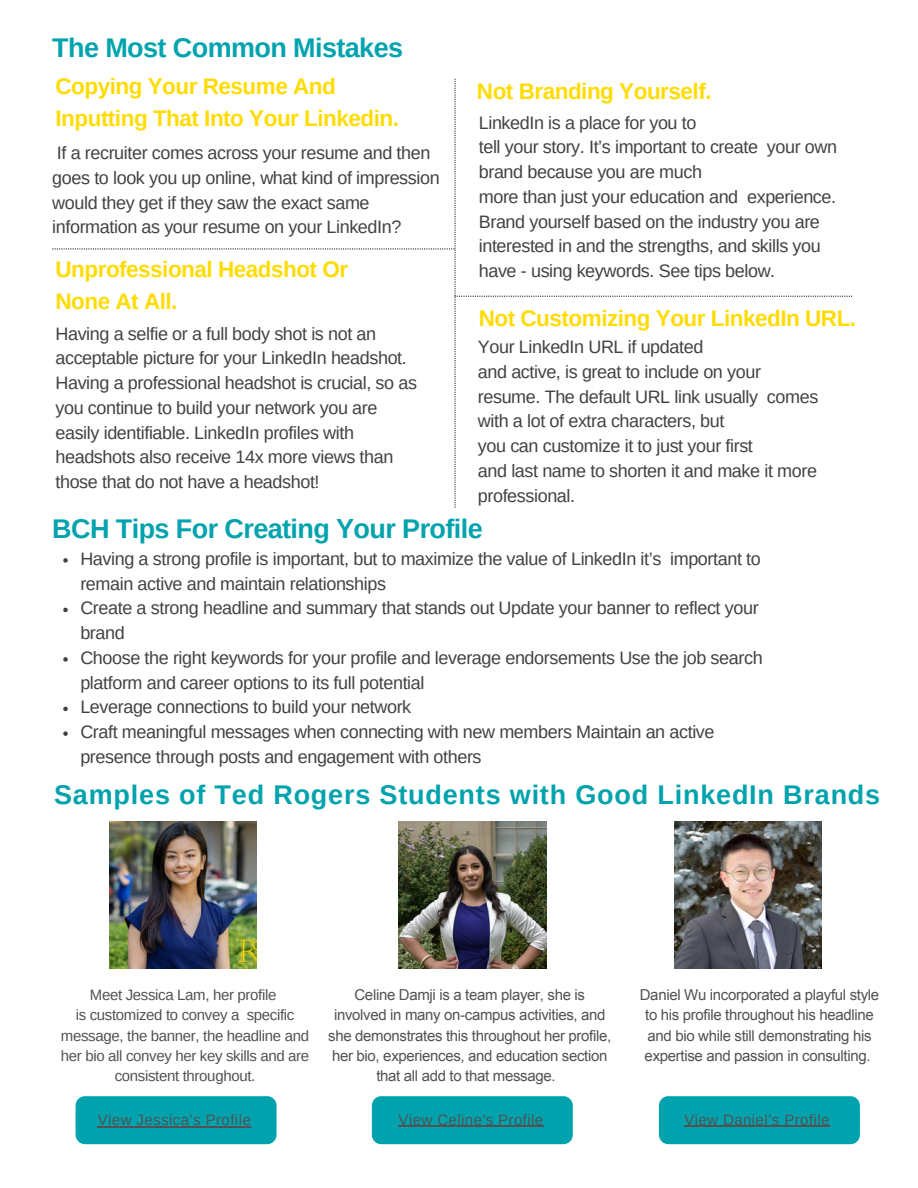
<style>
.page{position:relative;width:918px;height:1188px;background:#fff}
.page>*{position:absolute;margin:0;border:0;box-sizing:border-box;transform-origin:0 0}
.t1{font:700 27px "Arimo";letter-spacing:-.02em;color:#01a3ae}
.t2{font:700 27px "Arimo";letter-spacing:.03em;color:#00a3ad}
.t3{font:700 22.5px/31.5px "Arimo";letter-spacing:-.02em;color:#ffdc00}
.t4{font:18px/24.8px "Arimo";letter-spacing:-.02em;color:#424242}
.t5{font:15px/20.2px "Arial";letter-spacing:-.02em;color:#515254;text-align:center}
.t6{font:15px/20.2px "Arimo";letter-spacing:-.02em;color:#515254;text-align:center}
.t7{font:15px "Arimo";letter-spacing:.03em;color:#515254}
</style>
<div class="page">
<svg style="left:63px;top:558px;width:5px;height:5px"></svg>
<svg style="left:63px;top:608px;width:5px;height:4px"></svg>
<svg style="left:63px;top:657px;width:5px;height:5px"></svg>
<svg style="left:63px;top:707px;width:5px;height:4px"></svg>
<svg style="left:63px;top:731px;width:5px;height:5px"></svg>
<img style="left:109px;top:821px;width:148px;height:148px">
<img style="left:399px;top:821px;width:147px;height:148px">
<svg style="left:52px;top:79px;width:800px;height:429px"></svg>
<div style="left:76px;top:1096px;width:201px;height:48px;background:#00a3ad;border-radius:9px"></div>
<div style="left:372px;top:1096px;width:201px;height:48px;background:#00a3ad;border-radius:9px"></div>
<div style="left:659px;top:1096px;width:201px;height:48px;background:#00a3ad;border-radius:9px"></div>
<hr style="left:98px;top:1126px;width:153px;height:1px;background:#515254">
<hr style="left:399px;top:1126px;width:145px;height:1px;background:#515254">
<img style="left:675px;top:821px;width:147px;height:148px">
<hr style="left:684px;top:1126px;width:146px;height:1px;background:#515254">
<h1 class="t1" style="left:52px;top:32px;width:352px">The Most Common Mistakes</h1>
<p class="t3" style="left:55px;top:71px;width:345px">Copying Your Resume And<br>Inputting That Into Your Linkedin.</p>
<p class="t4" style="left:52px;top:140px;width:389px">If a recruiter comes across your resume and then goes to look you up online, what kind of impression would they get if they saw the exact same information as your resume on your LinkedIn?</p>
<p class="t3" style="left:55px;top:254px;width:294px">Unprofessional Headshot Or<br>None At All.</p>
<p class="t4" style="left:55px;top:321px;width:363px">Having a selfie or a full body shot is not an acceptable picture for your LinkedIn headshot.<br>Having a professional headshot is crucial, so as you continue to build your network you are easily identifiable. LinkedIn profiles with headshots also receive 14x more views than those that do not have a headshot!</p>
<p class="t3" style="left:477px;top:75px;width:236px">Not Branding Yourself.</p>
<p class="t4" style="left:479px;top:110px;width:360px">LinkedIn is a place for you to<br>tell your story. It’s important to create your own brand because you are much<br>more than just your education and experience.<br>Brand yourself based on the industry you are interested in and the strengths, and skills you have - using keywords. See tips below.</p>
<p class="t3" style="left:479px;top:302px;width:379px">Not Customizing Your LinkedIn URL.</p>
<p class="t4" style="left:478px;top:334px;width:342px">Your LinkedIn URL if updated<br>and active, is great to include on your resume. The default URL link usually comes with a lot of extra characters, but<br>you can customize it to just your first<br>and last name to shorten it and make it more professional.</p>
<h1 class="t1" style="left:52px;top:513px;width:432px">BCH Tips For Creating Your Profile</h1>
<p class="t4" style="left:80px;top:546px;width:684px">Having a strong profile is important, but to maximize the value of LinkedIn it’s important to remain active and maintain relationships<br>Create a strong headline and summary that stands out Update your banner to reflect your brand<br>Choose the right keywords for your profile and leverage endorsements Use the job search platform and career options to its full potential<br>Leverage connections to build your network<br>Craft meaningful messages when connecting with new members Maintain an active presence through posts and engagement with others</p>
<h1 class="t2" style="left:54px;top:779px;width:828px">Samples of Ted Rogers Students with Good LinkedIn Brands</h1>
<p class="t5" style="left:328px;top:985px;width:285px">Celine Damji is a team player, she is involved in many on-campus activities, and she demonstrates this throughout her profile, her bio, experiences, and education section that all add to that message.</p>
<p class="t6" style="left:61px;top:985px;width:250px">Meet Jessica Lam, her profile<br>is customized to convey a specific message, the banner, the headline and her bio all convey her key skills and are consistent throughout.</p>
<p class="t7" style="left:98px;top:1112px;width:154px">View Jessica’s Profile</p>
<p class="t7" style="left:399px;top:1111px;width:146px">View Celine's Profile</p>
<p class="t5" style="left:640px;top:985px;width:241px">Daniel Wu incorporated a playful style to his profile throughout his headline and bio while still demonstrating his expertise and passion in consulting.</p>
<p class="t7" style="left:684px;top:1111px;width:147px">View Daniel’s Profile</p>
</div>
